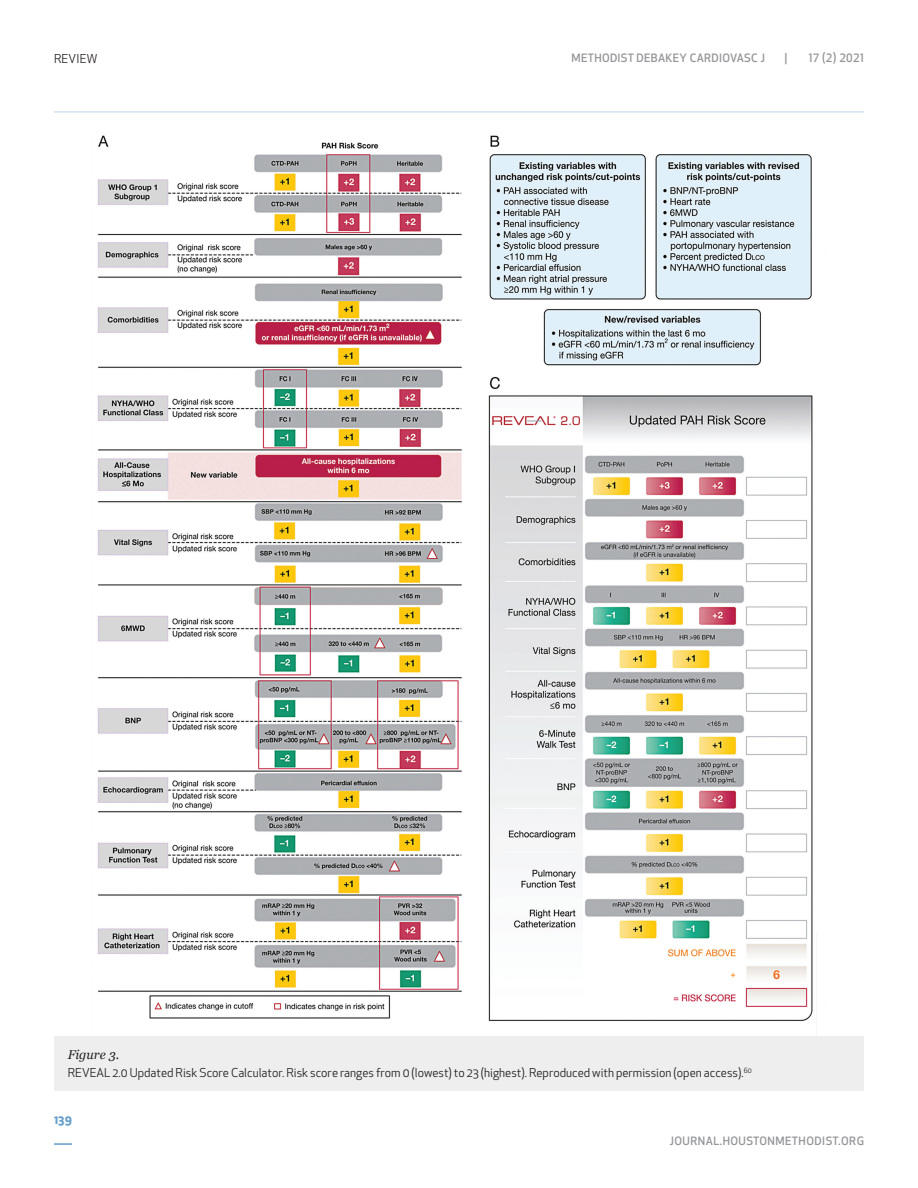
<style>
.page{position:relative;width:918px;height:1188px;background:#fff}
.page>*{position:absolute;margin:0;border:0;box-sizing:border-box;transform-origin:0 0}
.t1{font:italic 12.75px "Georgia";color:#231f20}
.t2{font:12px "Apex New";color:#231f20}
.t3{font:700 12px "Apex New";color:#649eca}
.t4{font:500 11.25px "Apex New";letter-spacing:.03em;color:#939598}
</style>
<div class="page">
<svg style="left:54px;top:1143px;width:18px;height:2px"></svg>
<hr style="left:54px;top:112px;width:810px;height:1px;background:#bbd2e8">
<img style="left:97px;top:135px;width:716px;height:886px">
<div style="left:54px;top:1036px;width:810px;height:55px;background:#eeeeef"></div>
<p class="t2" style="left:54px;top:51px;width:45px">REVIEW</p>
<p class="t4" style="left:572px;top:51px;width:195px">METHODIST DEBAKEY CARDIOVASC J</p>
<p class="t4" style="left:785px;top:51px;width:4px">|</p>
<p class="t4" style="left:809px;top:51px;width:57px">17 (2) 2021</p>
<p class="t1" style="left:68px;top:1046px;width:53px">Figure 3.</p>
<p class="t2" style="left:68px;top:1065px;width:685px">REVEAL 2.0 Updated Risk Score Calculator. Risk score ranges from 0 (lowest) to 23 (highest). Reproduced with permission (open access).<sup>60</sup></p>
<p class="t3" style="left:54px;top:1111px;width:20px">139</p>
<p class="t4" style="left:670px;top:1133px;width:196px">JOURNAL.HOUSTONMETHODIST.ORG</p>
</div>
